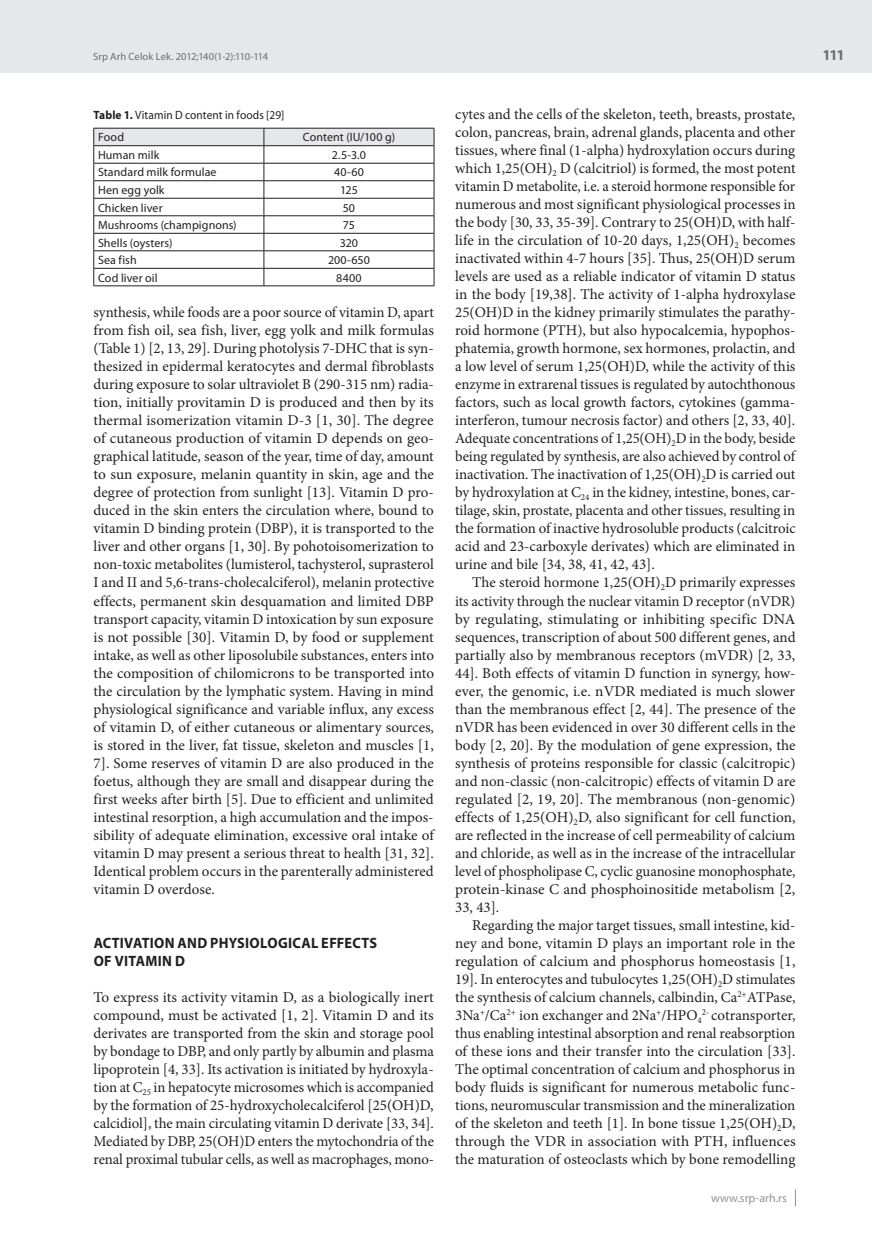
<style>
.page{position:relative;width:872px;height:1234px;background:#fff}
.page>*{position:absolute;margin:0;border:0;box-sizing:border-box;transform-origin:0 0}
.t1{font:15px/18px "Minion Pro";letter-spacing:-.005em;color:#231f20;text-align:justify}
.t2{font:700 15px/18px "Myriad Pro";letter-spacing:.02em;color:#231f20;scale:.95 1}
.t3{font:700 15px "Myriad Pro";color:#6c6d70}
.t4{font:12px "Myriad Pro";letter-spacing:.005em;color:#231f20}
.t5{font:12px/21.9px "Myriad Pro";letter-spacing:.005em;color:#231f20;scale:.95 1}
.t6{font:12px "Myriad Pro";letter-spacing:.005em;color:#939598}
.t7{font:10.5px "Myriad Pro";letter-spacing:.01em;color:#6c6d70}
.s1{font-weight:700}
</style>
<div class="page">
<div style="left:0;top:0;width:872px;height:72px;background:#e6e7e9"></div>
<svg style="left:795px;top:1189px;width:1px;height:16px"></svg>
<svg style="left:93px;top:128px;width:342px;height:157px"></svg>
<hr style="left:94px;top:285px;width:170px;height:1px;background:#231f20">
<hr style="left:264px;top:285px;width:170px;height:1px;background:#231f20">
<p class="t7" style="left:93px;top:50px;width:176px">Srp Arh Celok Lek. 2012;140(1-2):110-114</p>
<p class="t5" style="left:98px;top:104px;width:198px;text-indent:-4px"><span class="s1">Table 1.</span> Vitamin D content in foods [29]<br>Food</p>
<p class="t4" style="left:303px;top:130px;width:94px">Content (IU/100 g)</p>
<p class="t4" style="left:98px;top:147px;width:63px">Human milk</p>
<p class="t4" style="left:332px;top:147px;width:36px">2.5-3.0</p>
<p class="t4" style="left:98px;top:165px;width:120px">Standard milk formulae</p>
<p class="t4" style="left:334px;top:165px;width:31px">40-60</p>
<p class="t4" style="left:98px;top:182px;width:68px">Hen egg yolk</p>
<p class="t4" style="left:340px;top:182px;width:19px">125</p>
<p class="t4" style="left:98px;top:200px;width:66px">Chicken liver</p>
<p class="t4" style="left:343px;top:200px;width:14px">50</p>
<p class="t4" style="left:98px;top:217px;width:140px">Mushrooms (champignons)</p>
<p class="t4" style="left:343px;top:217px;width:14px">75</p>
<p class="t4" style="left:98px;top:235px;width:76px">Shells (oysters)</p>
<p class="t4" style="left:340px;top:235px;width:20px">320</p>
<p class="t4" style="left:98px;top:252px;width:40px">Sea fish</p>
<p class="t4" style="left:328px;top:252px;width:43px">200-650</p>
<p class="t4" style="left:98px;top:270px;width:61px">Cod liver oil</p>
<p class="t4" style="left:336px;top:270px;width:27px">8400</p>
<p class="t1" style="left:94px;top:303px;width:342px">synthesis, while foods are a poor source of vitamin D, apart from fish oil, sea fish, liver, egg yolk and milk formulas (Table 1) [2, 13, 29]. During photolysis 7-DHC that is syn&shy;thesized in epidermal keratocytes and dermal fibroblasts during exposure to solar ultraviolet B (290-315 nm) radia&shy;tion, initially provitamin D is produced and then by its thermal isomerization vitamin D-3 [1, 30]. The degree of cutaneous production of vitamin D depends on geo&shy;graphical latitude, season of the year, time of day, amount to sun exposure, melanin quantity in skin, age and the degree of protection from sunlight [13]. Vitamin D pro&shy;duced in the skin enters the circulation where, bound to vitamin D binding protein (DBP), it is transported to the liver and other organs [1, 30]. By pohotoisomerization to non-toxic metabolites (lumisterol, tachysterol, suprasterol I and II and 5,6-trans-cholecalciferol), melanin protective effects, permanent skin desquamation and limited DBP transport capacity, vitamin D intoxication by sun exposure is not possible [30]. Vitamin D, by food or supplement intake, as well as other liposolubile substances, enters into the composition of chilomicrons to be transported into the circulation by the lymphatic system. Having in mind physiological significance and variable influx, any excess of vitamin D, of either cutaneous or alimentary sources, is stored in the liver, fat tissue, skeleton and muscles [1, 7]. Some reserves of vitamin D are also produced in the foetus, although they are small and disappear during the first weeks after birth [5]. Due to efficient and unlimited intestinal resorption, a high accumulation and the impos&shy;sibility of adequate elimination, excessive oral intake of vitamin D may present a serious threat to health [31, 32].<br>Identical problem occurs in the parenterally administered vitamin D overdose.</p>
<p class="t2" style="left:94px;top:933px;width:300px">ACTIVATION AND PHYSIOLOGICAL EFFECTS<br>OF VITAMIN D</p>
<p class="t1" style="left:94px;top:987px;width:342px">To express its activity vitamin D, as a biologically inert compound, must be activated [1, 2]. Vitamin D and its derivates are transported from the skin and storage pool by bondage to DBP, and only partly by albumin and plasma lipoprotein [4, 33]. Its activation is initiated by hydroxyla&shy;tion at C<sub>25</sub> in hepatocyte microsomes which is accompanied by the formation of 25-hydroxycholecalciferol [25(OH)D, calcidiol], the main circulating vitamin D derivate [33, 34].<br>Mediated by DBP, 25(OH)D enters the mytochondria of the renal proximal tubular cells, as well as macrophages, mono-</p>
<p class="t1" style="left:455px;top:105px;width:342px;text-align:left">cytes and the cells of the skeleton, teeth, breasts, prostate, colon, pancreas, brain, adrenal glands, placenta and other tissues, where final (1-alpha) hydroxylation occurs during which 1,25(OH)<sub>2</sub> D (calcitriol) is formed, the most potent vitamin D metabolite, i.e. a steroid hormone responsible for numerous and most significant physiological processes in the body [30, 33, 35-39]. Contrary to 25(OH)D, with half&shy;life in the circulation of 10-20 days, 1,25(OH)<sub>2</sub> becomes inactivated within 4-7 hours [35]. Thus, 25(OH)D serum levels are used as a reliable indicator of vitamin D status in the body [19,38]. The activity of 1-alpha hydroxylase 25(OH)D in the kidney primarily stimulates the parathy&shy;roid hormone (PTH), but also hypocalcemia, hypophos&shy;phatemia, growth hormone, sex hormones, prolactin, and a low level of serum 1,25(OH)D, while the activity of this enzyme in extrarenal tissues is regulated by autochthonous factors, such as local growth factors, cytokines (gamma&shy;interferon, tumour necrosis factor) and others [2, 33, 40].<br>Adequate concentrations of 1,25(OH)<sub>2</sub>D in the body, beside being regulated by synthesis, are also achieved by control of inactivation. The inactivation of 1,25(OH)<sub>2</sub>D is carried out by hydroxylation at C<sub>24</sub> in the kidney, intestine, bones, car&shy;tilage, skin, prostate, placenta and other tissues, resulting in the formation of inactive hydrosoluble products (calcitroic acid and 23-carboxyle derivates) which are eliminated in urine and bile [34, 38, 41, 42, 43].</p>
<p class="t1" style="left:455px;top:573px;width:342px;text-indent:17px">The steroid hormone 1,25(OH)<sub>2</sub>D primarily expresses its activity through the nuclear vitamin D receptor (nVDR) by regulating, stimulating or inhibiting specific DNA sequences, transcription of about 500 different genes, and partially also by membranous receptors (mVDR) [2, 33, 44]. Both effects of vitamin D function in synergy, how&shy;ever, the genomic, i.e. nVDR mediated is much slower than the membranous effect [2, 44]. The presence of the nVDR has been evidenced in over 30 different cells in the body [2, 20]. By the modulation of gene expression, the synthesis of proteins responsible for classic (calcitropic) and non-classic (non-calcitropic) effects of vitamin D are regulated [2, 19, 20]. The membranous (non-genomic) effects of 1,25(OH)<sub>2</sub>D, also significant for cell function, are reflected in the increase of cell permeability of calcium and chloride, as well as in the increase of the intracellular level of phospholipase C, cyclic guanosine monophosphate, protein-kinase C and phosphoinositide metabolism [2, 33, 43].</p>
<p class="t1" style="left:455px;top:915px;width:342px;text-indent:17px">Regarding the major target tissues, small intestine, kid&shy;ney and bone, vitamin D plays an important role in the regulation of calcium and phosphorus homeostasis [1, 19]. In enterocytes and tubulocytes 1,25(OH)<sub>2</sub>D stimulates the synthesis of calcium channels, calbindin, Ca<sup>2+</sup>ATPase, 3Na<sup>+</sup>/Ca<sup>2+</sup> ion exchanger and 2Na<sup>+</sup>/HPO<sub>4</sub><sup>2-</sup> cotransporter, thus enabling intestinal absorption and renal reabsorption of these ions and their transfer into the circulation [33].<br>The optimal concentration of calcium and phosphorus in body fluids is significant for numerous metabolic func&shy;tions, neuromuscular transmission and the mineralization of the skeleton and teeth [1]. In bone tissue 1,25(OH)<sub>2</sub>D, through the VDR in association with PTH, influences the maturation of osteoclasts which by bone remodelling</p>
<p class="t6" style="left:711px;top:1190px;width:77px">www.srp-arh.rs</p>
<p class="t3" style="left:822px;top:45px;width:24px">111</p>
</div>
